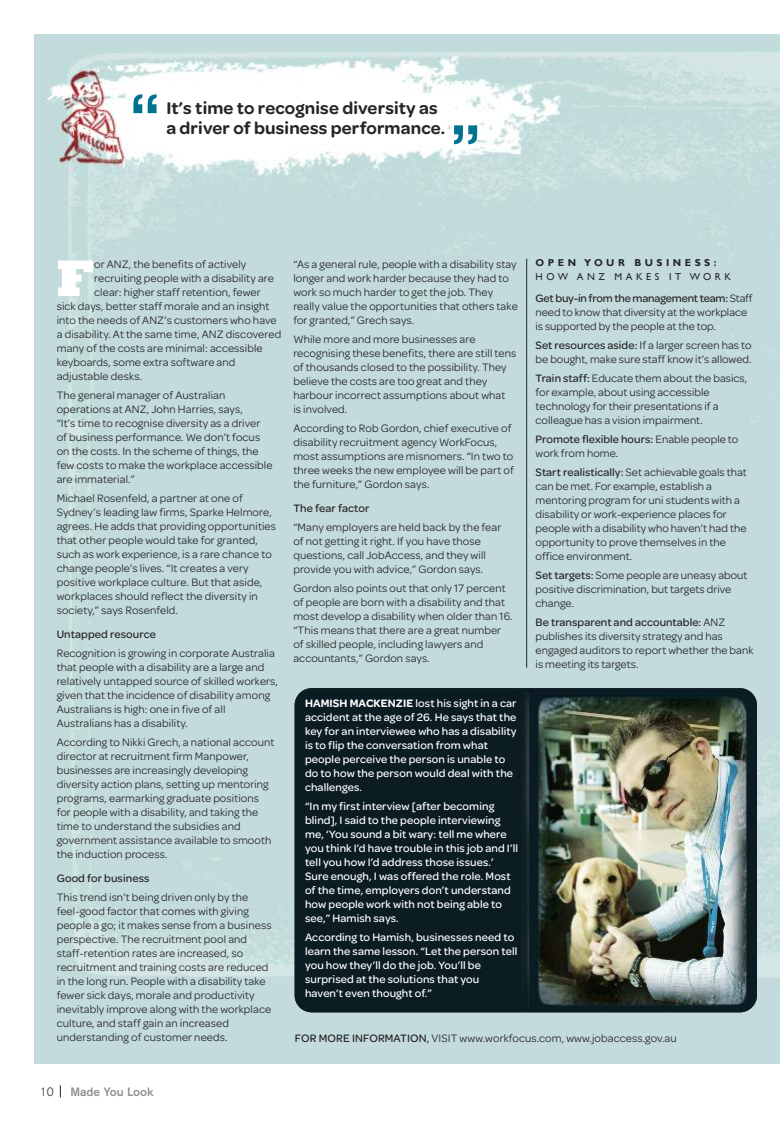
<style>
.page{position:relative;width:780px;height:1134px;background:#fff}
.page>*{position:absolute;margin:0;border:0;box-sizing:border-box;transform-origin:0 0}
.t1{font:74px "Rockwell";color:#00738e}
.t2{font:800 52.2px "Rockwell";color:#fff}
.t3{font:600 18px/20px "Omnes";letter-spacing:.01em;color:#272627}
.t4{font:500 12px "Akzidenz Grotesk BE";color:#939393}
.t5{font:300 12px "Akzidenz Grotesk BE";color:#272627}
.t6{font:11.5px/14px "Omnes";letter-spacing:.01em;color:#272627}
.t7{font:500 11.5px/14px "Omnes";letter-spacing:.01em;color:#fff}
.t8{font:700 10px/14px "Gill Sans";letter-spacing:.35em;color:#272627}
.s1{font-weight:500}
.s2{font-weight:400}
.s3{font-weight:600}
</style>
<div class="page">
<svg style="left:60px;top:1085px;width:1px;height:12px"></svg>
<img style="left:34px;top:34px;width:746px;height:1029px">
<img style="left:294px;top:688px;width:463px;height:324px;border-radius:17px">
<hr style="left:526px;top:259px;width:1px;height:409px;background:#272627">
<h1 class="t1" style="left:163px;top:174px;width:37px;rotate:-180deg">,,</h1>
<h3 class="t3" style="left:166px;top:98px;width:280px">It’s time to recognise diversity as a driver of business performance.</h3>
<h1 class="t1" style="left:447px;top:64px;width:37px">,,</h1>
<p class="t2" style="left:57px;top:247px;width:38px">F</p>
<p class="t6" style="left:94px;top:257px;width:154px">or ANZ, the benefits of actively</p>
<p class="t6" style="left:94px;top:271px;width:181px">recruiting people with a disability are</p>
<p class="t6" style="left:94px;top:285px;width:168px">clear: higher staff retention, fewer</p>
<p class="t6" style="left:57px;top:299px;width:214px">sick days, better staff morale and an insight</p>
<p class="t6" style="left:57px;top:313px;width:221px">into the needs of ANZ’s customers who have</p>
<p class="t6" style="left:57px;top:327px;width:226px">a disability. At the same time, ANZ discovered</p>
<p class="t6" style="left:57px;top:341px;width:207px">many of the costs are minimal: accessible</p>
<p class="t6" style="left:57px;top:355px;width:180px">keyboards, some extra software and</p>
<p class="t6" style="left:57px;top:369px;width:87px">adjustable desks.</p>
<p class="t6" style="left:57px;top:388px;width:217px">The general manager of Australian operations at ANZ, John Harries, says,<br>“It’s time to recognise diversity as a driver of business performance. We don’t focus on the costs. In the scheme of things, the few costs to make the workplace accessible are immaterial.”</p>
<p class="t6" style="left:57px;top:491px;width:221px">Michael Rosenfeld, a partner at one of Sydney’s leading law firms, Sparke Helmore, agrees. He adds that providing opportunities that other people would take for granted, such as work experience, is a rare chance to change people’s lives. “It creates a very positive workplace culture. But that aside, workplaces should reflect the diversity in society,” says Rosenfeld.</p>
<p class="t6" style="left:57px;top:625px;width:220px;line-height:19px"><span class="s1">Untapped resource<br></span>Recognition is growing in corporate Australia</p>
<p class="t6" style="left:57px;top:660px;width:223px">that people with a disability are a large and relatively untapped source of skilled workers, given that the incidence of disability among Australians is high: one in five of all Australians has a disability.</p>
<p class="t6" style="left:57px;top:735px;width:219px">According to Nikki Grech, a national account director at recruitment firm Manpower, businesses are increasingly developing diversity action plans, setting up mentoring programs, earmarking graduate positions for people with a disability, and taking the time to understand the subsidies and government assistance available to smooth the induction process.</p>
<p class="t6" style="left:57px;top:868px;width:193px;line-height:19px"><span class="s1">Good for business<br></span>This trend isn’t being driven only by the</p>
<p class="t6" style="left:57px;top:904px;width:216px">feel-good factor that comes with giving people a go; it makes sense from a business perspective. The recruitment pool and staff-retention rates are increased, so recruitment and training costs are reduced in the long run. People with a disability take fewer sick days, morale and productivity inevitably improve along with the workplace culture, and staff gain an increased understanding of customer needs.</p>
<p class="t6" style="left:293px;top:257px;width:226px">“As a general rule, people with a disability stay longer and work harder because they had to work so much harder to get the job. They really value the opportunities that others take for granted,” Grech says.</p>
<p class="t6" style="left:293px;top:332px;width:224px">While more and more businesses are recognising these benefits, there are still tens of thousands closed to the possibility. They believe the costs are too great and they harbour incorrect assumptions about what<br>is involved.</p>
<p class="t6" style="left:293px;top:421px;width:222px">According to Rob Gordon, chief executive of disability recruitment agency WorkFocus, most assumptions are misnomers. “In two to three weeks the new employee will be part of the furniture,” Gordon says.</p>
<p class="t6" style="left:293px;top:499px;width:209px;line-height:19px"><span class="s1">The fear factor<br></span>“Many employers are held back by the fear</p>
<p class="t6" style="left:293px;top:534px;width:194px">of not getting it right. If you have those questions, call JobAccess, and they will provide you with advice,” Gordon says.</p>
<p class="t6" style="left:293px;top:581px;width:221px">Gordon also points out that only 17 percent of people are born with a disability and that most develop a disability when older than 16. “This means that there are a great number of skilled people, including lawyers and accountants,” Gordon says.</p>
<h2 class="t8" style="left:535px;top:255px;width:197px">OPEN YOUR BUSINESS:<br><span class="s2">HOW ANZ MAKES IT WORK</span></h2>
<p class="t6" style="left:535px;top:291px;width:219px"><span class="s1">Get buy-in from the management team:</span> Staff need to know that diversity at the workplace is supported by the people at the top.</p>
<p class="t6" style="left:535px;top:338px;width:217px"><span class="s1">Set resources aside:</span> If a larger screen has to be bought, make sure staff know it’s allowed.</p>
<p class="t6" style="left:535px;top:371px;width:213px"><span class="s1">Train staff:</span> Educate them about the basics, for example, about using accessible technology for their presentations if a colleague has a vision impairment.</p>
<p class="t6" style="left:535px;top:432px;width:204px"><span class="s1">Promote flexible hours:</span> Enable people to work from home.</p>
<p class="t6" style="left:535px;top:465px;width:213px"><span class="s1">Start realistically:</span> Set achievable goals that can be met. For example, establish a mentoring program for uni students with a disability or work-experience places for people with a disability who haven’t had the opportunity to prove themselves in the office environment.</p>
<p class="t6" style="left:535px;top:567px;width:213px"><span class="s1">Set targets:</span> Some people are uneasy about positive discrimination, but targets drive change.</p>
<p class="t6" style="left:535px;top:614px;width:219px"><span class="s1">Be transparent and accountable:</span> ANZ publishes its diversity strategy and has engaged auditors to report whether the bank is meeting its targets.</p>
<p class="t7" style="left:305px;top:696px;width:213px"><span class="s3">HAMISH MACKENZIE</span> lost his sight in a car accident at the age of 26. He says that the key for an interviewee who has a disability is to flip the conversation from what people perceive the person is unable to do to how the person would deal with the challenges.</p>
<p class="t7" style="left:305px;top:799px;width:214px">“In my first interview [after becoming blind], I said to the people interviewing me, ‘You sound a bit wary: tell me where you think I’d have trouble in this job and I’ll tell you how I’d address those issues.’ Sure enough, I was offered the role. Most of the time, employers don’t understand how people work with not being able to see,” Hamish says.</p>
<p class="t7" style="left:305px;top:930px;width:214px">According to Hamish, businesses need to learn the same lesson. “Let the person tell you how they’ll do the job. You’ll be surprised at the solutions that you haven’t even thought of.”</p>
<p class="t6" style="left:295px;top:1031px;width:383px"><span class="s1">FOR MORE INFORMATION,</span> VISIT www.workfocus.com, www.jobaccess.gov.au</p>
<p class="t5" style="left:40px;top:1086px;width:15px">10</p>
<p class="t4" style="left:70px;top:1087px;width:85px">Made You Look</p>
</div>
